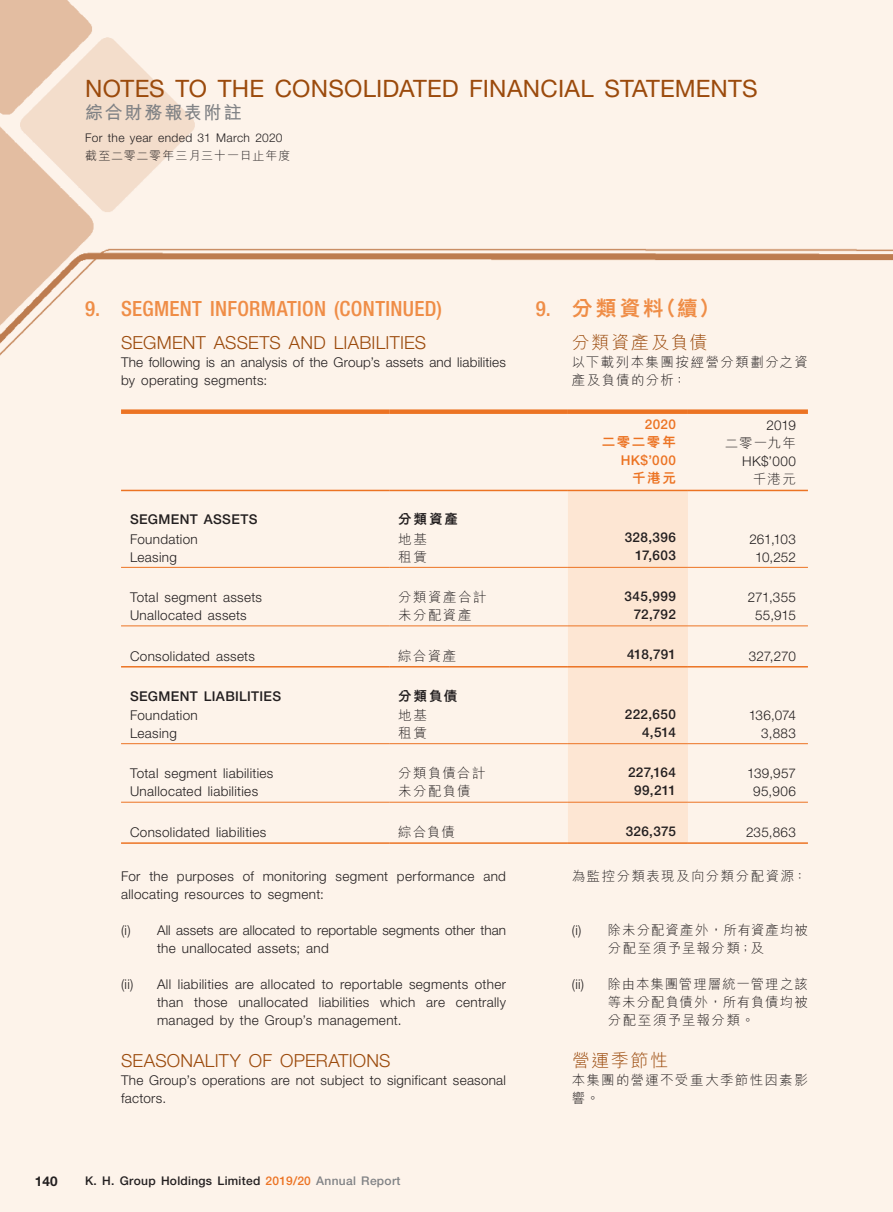
<style>
.page{position:relative;width:893px;height:1212px;background:#fdf3ea}
.page>*{position:absolute;margin:0;border:0;box-sizing:border-box;transform-origin:0 0}
.t1{font:24px "Helvetica Neue LT Std";letter-spacing:.01em;color:#9b4a0c}
._03_H1{font:500 condensed 21px "Helvetica Neue LT Std";letter-spacing:.015em;color:#ef8d47}
._03_H1-2{font:800 21px "M Hei HK";color:#ef8d47}
._04___H2{font:300 18px "Helvetica Neue LT Std";letter-spacing:.01em;color:#9b4a0c}
._04___H2-2{font:300 18px "M Hei HK";letter-spacing:.095em;color:#9b4a0c}
.t2{font:700 18px "M Hei HK";letter-spacing:.1em;color:#808285}
._08____IN2{font:300 13.5px/18px "Helvetica Neue LT Std";letter-spacing:.015em;color:#231f20}
._12___P2{font:300 13.5px/18px "Helvetica Neue LT Std";letter-spacing:.02em;color:#231f20}
._15_Table_Stub{font:300 13.5px "Helvetica Neue LT Std";letter-spacing:.025em;color:#231f20}
._01_Body_Text{font:300 13.5px "Helvetica Neue LT Std";letter-spacing:.005em;color:#231f20}
._08____IN2-2{font:300 13.5px/18px "M Hei HK";letter-spacing:.07em;color:#231f20;text-align:center}
._01_Body_Text-2{font:500 13.5px "Helvetica Neue LT Std";letter-spacing:.02em;color:#231f20}
._12___P2-2{font:300 13.5px/18px "M Hei HK";letter-spacing:.105em;color:#231f20}
._15_Table_Stub-2{font:300 13.5px "M Hei HK";letter-spacing:.105em;color:#231f20}
._15_Table_Stub-3{font:500 13.5px "Helvetica Neue LT Std";letter-spacing:.025em;color:#231f20}
._01_Body_Text-3{font:500 13.5px "Helvetica Neue LT Std";letter-spacing:.03em;color:#ec7323}
._01_Body_Text-4{font:800 13.5px "M Hei HK";letter-spacing:.12em;color:#ec7323}
._01_Body_Text-5{font:300 13.5px "M Hei HK";letter-spacing:.085em;color:#231f20}
._15_Table_Stub-4{font:800 13.5px "M Hei HK";letter-spacing:.145em;color:#231f20}
.t3{font:700 13.5px "Helvetica Neue LT Std";color:#231f20}
.t4{font:500 12px "Helvetica Neue LT Std";letter-spacing:.025em;color:#231f20}
.t5{font:300 12px "Helvetica Neue LT Std";letter-spacing:.03em;color:#231f20}
.t6{font:300 12px "M Hei HK";letter-spacing:.065em;color:#231f20}
.s1{font-family:"Helvetica Neue LT Std";font-weight:500;font-stretch:condensed}
.s2{font-family:"Helvetica Neue LT Std"}
.s3{color:#ec7323}
.s4{color:#808285}
</style>
<div class="page">
<div style="left:568px;top:491px;width:120px;height:351px;background:#fde6d3"></div>
<div style="left:121px;top:409px;width:268px;height:5px;background:#ec7323"></div>
<div style="left:389px;top:409px;width:179px;height:5px;background:#ec7323"></div>
<div style="left:568px;top:409px;width:120px;height:5px;background:#ec7323"></div>
<div style="left:688px;top:409px;width:120px;height:5px;background:#ec7323"></div>
<hr style="left:121px;top:490px;width:268px;height:1px;background:#ec7323">
<hr style="left:389px;top:490px;width:179px;height:1px;background:#ec7323">
<hr style="left:568px;top:490px;width:120px;height:1px;background:#ec7323">
<hr style="left:688px;top:490px;width:120px;height:1px;background:#ec7323">
<hr style="left:121px;top:567px;width:268px;height:1px;background:#ec7323">
<hr style="left:389px;top:567px;width:179px;height:1px;background:#ec7323">
<hr style="left:568px;top:567px;width:120px;height:1px;background:#ec7323">
<hr style="left:688px;top:567px;width:120px;height:1px;background:#ec7323">
<hr style="left:121px;top:625px;width:268px;height:1px;background:#ec7323">
<hr style="left:389px;top:625px;width:179px;height:1px;background:#ec7323">
<hr style="left:568px;top:625px;width:120px;height:1px;background:#ec7323">
<hr style="left:688px;top:625px;width:120px;height:1px;background:#ec7323">
<hr style="left:121px;top:666px;width:268px;height:1px;background:#ec7323">
<hr style="left:389px;top:666px;width:179px;height:1px;background:#ec7323">
<hr style="left:568px;top:666px;width:120px;height:1px;background:#ec7323">
<hr style="left:688px;top:666px;width:120px;height:1px;background:#ec7323">
<hr style="left:121px;top:743px;width:268px;height:1px;background:#ec7323">
<hr style="left:389px;top:743px;width:179px;height:1px;background:#ec7323">
<hr style="left:568px;top:743px;width:120px;height:1px;background:#ec7323">
<hr style="left:688px;top:743px;width:120px;height:1px;background:#ec7323">
<hr style="left:121px;top:802px;width:268px;height:1px;background:#ec7323">
<hr style="left:389px;top:802px;width:179px;height:1px;background:#ec7323">
<hr style="left:568px;top:802px;width:120px;height:1px;background:#ec7323">
<hr style="left:688px;top:802px;width:120px;height:1px;background:#ec7323">
<hr style="left:121px;top:842px;width:268px;height:2px;background:#ec7323">
<hr style="left:389px;top:842px;width:179px;height:2px;background:#ec7323">
<hr style="left:568px;top:842px;width:120px;height:2px;background:#ec7323">
<hr style="left:688px;top:842px;width:120px;height:2px;background:#ec7323">
<h1 class="t1" style="left:85px;top:74px;width:674px">NOTES TO THE CONSOLIDATED FINANCIAL STATEMENTS</h1>
<h3 class="t2" style="left:85px;top:99px;width:158px">綜合財務報表附註</h3>
<p class="t5" style="left:85px;top:131px;width:199px">For the year ended 31 March 2020</p>
<p class="t6" style="left:85px;top:150px;width:207px">截至二零二零年三月三十一日止年度</p>
<p class="_03_H1" style="left:85px;top:296px;width:358px">9. SEGMENT INFORMATION (CONTINUED)</p>
<p class="_04___H2" style="left:121px;top:332px;width:306px">SEGMENT ASSETS AND LIABILITIES</p>
<p class="_12___P2" style="left:121px;top:353px;width:386px">The following is an analysis of the Group’s assets and liabilities by operating segments:</p>
<p class="_03_H1-2" style="left:536px;top:298px;width:185px"><span class="s1">9.</span> 分類資料（續）</p>
<p class="_04___H2-2" style="left:572px;top:334px;width:137px">分類資產及負債</p>
<p class="_12___P2-2" style="left:572px;top:353px;width:238px">以下載列本集團按經營分類劃分之資產及負債的分析：</p>
<p class="_01_Body_Text-3" style="left:645px;top:416px;width:33px">2020</p>
<p class="_01_Body_Text" style="left:766px;top:417px;width:31px">2019</p>
<p class="_01_Body_Text-4" style="left:602px;top:435px;width:76px">二零二零年</p>
<p class="_01_Body_Text-5" style="left:725px;top:436px;width:73px">二零一九年</p>
<p class="_01_Body_Text-3" style="left:621px;top:452px;width:57px">HK$’000</p>
<p class="_01_Body_Text" style="left:742px;top:453px;width:55px">HK$’000</p>
<p class="_01_Body_Text-4" style="left:632px;top:471px;width:45px">千港元</p>
<p class="_01_Body_Text-5" style="left:753px;top:472px;width:45px">千港元</p>
<p class="_15_Table_Stub-3" style="left:130px;top:511px;width:129px">SEGMENT ASSETS</p>
<p class="_15_Table_Stub-4" style="left:398px;top:513px;width:61px">分類資產</p>
<p class="_15_Table_Stub" style="left:130px;top:530px;width:69px">Foundation</p>
<p class="_15_Table_Stub-2" style="left:398px;top:532px;width:30px">地基</p>
<p class="_01_Body_Text-2" style="left:625px;top:529px;width:53px">328,396</p>
<p class="_01_Body_Text" style="left:749px;top:530px;width:48px">261,103</p>
<p class="_15_Table_Stub" style="left:130px;top:548px;width:48px">Leasing</p>
<p class="_15_Table_Stub-2" style="left:398px;top:550px;width:30px">租賃</p>
<p class="_01_Body_Text-2" style="left:635px;top:547px;width:42px">17,603</p>
<p class="_01_Body_Text" style="left:755px;top:548px;width:42px">10,252</p>
<p class="_15_Table_Stub" style="left:130px;top:589px;width:133px">Total segment assets</p>
<p class="_15_Table_Stub-2" style="left:398px;top:590px;width:90px">分類資產合計</p>
<p class="_01_Body_Text-2" style="left:625px;top:588px;width:53px">345,999</p>
<p class="_01_Body_Text" style="left:748px;top:589px;width:50px">271,355</p>
<p class="_15_Table_Stub" style="left:130px;top:607px;width:118px">Unallocated assets</p>
<p class="_15_Table_Stub-2" style="left:398px;top:608px;width:75px">未分配資產</p>
<p class="_01_Body_Text-2" style="left:634px;top:606px;width:44px">72,792</p>
<p class="_01_Body_Text" style="left:755px;top:607px;width:42px">55,915</p>
<p class="_15_Table_Stub" style="left:130px;top:647px;width:126px">Consolidated assets</p>
<p class="_15_Table_Stub-2" style="left:398px;top:649px;width:60px">綜合資產</p>
<p class="_01_Body_Text-2" style="left:627px;top:647px;width:50px">418,791</p>
<p class="_01_Body_Text" style="left:749px;top:647px;width:49px">327,270</p>
<p class="_15_Table_Stub-3" style="left:130px;top:688px;width:153px">SEGMENT LIABILITIES</p>
<p class="_15_Table_Stub-4" style="left:398px;top:689px;width:61px">分類負債</p>
<p class="_15_Table_Stub" style="left:130px;top:707px;width:69px">Foundation</p>
<p class="_15_Table_Stub-2" style="left:398px;top:708px;width:30px">地基</p>
<p class="_01_Body_Text-2" style="left:625px;top:706px;width:52px">222,650</p>
<p class="_01_Body_Text" style="left:749px;top:707px;width:49px">136,074</p>
<p class="_15_Table_Stub" style="left:130px;top:725px;width:48px">Leasing</p>
<p class="_15_Table_Stub-2" style="left:398px;top:726px;width:30px">租賃</p>
<p class="_01_Body_Text-2" style="left:642px;top:724px;width:35px">4,514</p>
<p class="_01_Body_Text" style="left:761px;top:725px;width:36px">3,883</p>
<p class="_15_Table_Stub" style="left:130px;top:765px;width:145px">Total segment liabilities</p>
<p class="_15_Table_Stub-2" style="left:398px;top:766px;width:89px">分類負債合計</p>
<p class="_01_Body_Text-2" style="left:628px;top:764px;width:49px">227,164</p>
<p class="_01_Body_Text" style="left:747px;top:765px;width:50px">139,957</p>
<p class="_15_Table_Stub" style="left:130px;top:783px;width:130px">Unallocated liabilities</p>
<p class="_15_Table_Stub-2" style="left:398px;top:784px;width:74px">未分配負債</p>
<p class="_01_Body_Text-2" style="left:634px;top:782px;width:43px">99,211</p>
<p class="_01_Body_Text" style="left:753px;top:783px;width:44px">95,906</p>
<p class="_15_Table_Stub" style="left:130px;top:824px;width:138px">Consolidated liabilities</p>
<p class="_15_Table_Stub-2" style="left:398px;top:825px;width:58px">綜合負債</p>
<p class="_01_Body_Text-2" style="left:626px;top:823px;width:52px">326,375</p>
<p class="_01_Body_Text" style="left:746px;top:824px;width:51px">235,863</p>
<p class="_12___P2" style="left:121px;top:866px;width:386px">For the purposes of monitoring segment performance and allocating resources to segment:</p>
<p class="_08____IN2" style="left:157px;top:920px;width:350px;text-indent:-36px">(i) All assets are allocated to reportable segments other than the unallocated assets; and</p>
<p class="_08____IN2" style="left:121px;top:974px;width:14px">(ii)</p>
<p class="_08____IN2" style="left:157px;top:974px;width:350px;text-align:justify">All liabilities are allocated to reportable segments other than those unallocated liabilities which are centrally managed by the Group’s management.</p>
<p class="_04___H2" style="left:121px;top:1049px;width:271px">SEASONALITY OF OPERATIONS</p>
<p class="_12___P2" style="left:121px;top:1070px;width:386px">The Group’s operations are not subject to significant seasonal factors.</p>
<p class="_12___P2-2" style="left:572px;top:866px;width:236px">為監控分類表現及向分類分配資源：</p>
<p class="_08____IN2-2" style="left:572px;top:920px;width:238px"><span class="s2">(i)</span> 除未分配資產外，所有資產均被分配至須予呈報分類；及</p>
<p class="_08____IN2" style="left:572px;top:974px;width:14px">(ii)</p>
<p class="_08____IN2-2" style="left:608px;top:974px;width:202px;text-align:justify">除由本集團管理層統一管理之該等未分配負債外，所有負債均被分配至須予呈報分類。</p>
<p class="_04___H2-2" style="left:572px;top:1051px;width:98px">營運季節性</p>
<p class="_12___P2-2" style="left:572px;top:1070px;width:238px">本集團的營運不受重大季節性因素影響。</p>
<p class="t3" style="left:35px;top:1172px;width:24px">140</p>
<p class="t4" style="left:85px;top:1174px;width:317px">K. H. Group Holdings Limited <span class="s3">2019/20</span> <span class="s4">Annual Report</span></p>
</div>
